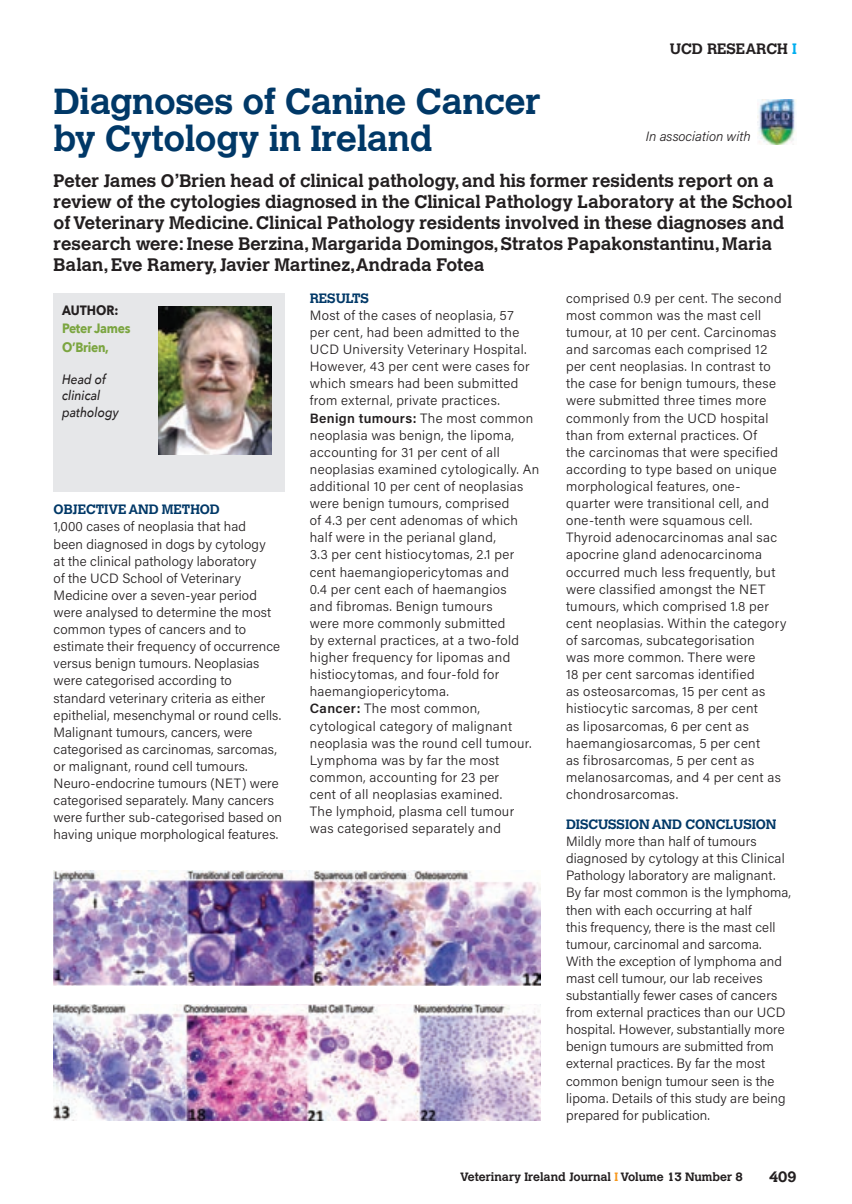
<style>
.page{position:relative;width:852px;height:1204px;background:#fff}
.page>*{position:absolute;margin:0;border:0;box-sizing:border-box;transform-origin:0 0}
.t1{font:700 36px/37.5px "Calvert";letter-spacing:-.01em;color:#003867}
.t2{font:700 18px/21px "Calvert";color:#231f20}
.t3{font:700 15px "Calvert";color:#231f20}
.t4{font:300 13.5px/17.1px "Acumin Pro";letter-spacing:.02em;color:#231f20}
.t5{font:700 13.5px "Calvert";letter-spacing:-.005em;color:#003867}
.t6{font:italic 500 13.5px/16.2px "Avenir Next";color:#231f20;scale:.9 1}
.t7{font:700 13.5px/18.6px "Avenir Next";letter-spacing:-.025em;color:#7ba540;scale:.9 1}
.t8{font:italic 300 13.5px "Acumin Pro";color:#231f20}
.t9{font:700 13.5px "Avenir Next";color:#231f20;scale:.9 1}
.t10{font:700 12px "Calvert";color:#231f20}
.s1{color:#00aeef}
.s2{font-weight:600}
.s3{color:#f7981d}
</style>
<div class="page">
<div style="left:54px;top:293px;width:230px;height:198px;background:#e6e7e9"></div>
<img style="left:158px;top:306px;width:113px;height:149px">
<img style="left:54px;top:871px;width:486px;height:114px">
<img style="left:54px;top:1004px;width:486px;height:117px">
<img style="left:757px;top:99px;width:39px;height:45px">
<p class="t3" style="left:669px;top:39px;width:128px">UCD RESEARCH <span class="s1">I</span></p>
<h1 class="t1" style="left:54px;top:82px;width:488px">Diagnoses of Canine Cancer by Cytology in Ireland</h1>
<p class="t2" style="left:54px;top:169px;width:739px">Peter James O’Brien head of clinical pathology, and his former residents report on a review of the cytologies diagnosed in the Clinical Pathology Laboratory at the School of Veterinary Medicine. Clinical Pathology residents involved in these diagnoses and research were: Inese Berzina, Margarida Domingos, Stratos Papakonstantinu, Maria Balan, Eve Ramery, Javier Martinez,Andrada Fotea</p>
<p class="t9" style="left:62px;top:298px;width:64px">AUTHOR:</p>
<p class="t7" style="left:62px;top:319px;width:77px">Peter James<br>O’Brien,</p>
<p class="t6" style="left:62px;top:371px;width:64px">Head of clinical pathology</p>
<p class="t8" style="left:645px;top:127px;width:106px">In association with</p>
<p class="t4" style="left:566px;top:289px;width:222px">comprised 0.9 per cent. The second most common was the mast cell tumour, at 10 per cent. Carcinomas and sarcomas each comprised 12 per cent neoplasias. In contrast to the case for benign tumours, these were submitted three times more commonly from the UCD hospital than from external practices. Of<br>the carcinomas that were specified according to type based on unique morphological features, one&shy;quarter were transitional cell, and one-tenth were squamous cell.<br>Thyroid adenocarcinomas anal sac apocrine gland adenocarcinoma occurred much less frequently, but were classified amongst the NET tumours, which comprised 1.8 per cent neoplasias. Within the category of sarcomas, subcategorisation<br>was more common. There were<br>18 per cent sarcomas identified<br>as osteosarcomas, 15 per cent as histiocytic sarcomas, 8 per cent<br>as liposarcomas, 6 per cent as haemangiosarcomas, 5 per cent<br>as fibrosarcomas, 5 per cent as melanosarcomas, and 4 per cent as chondrosarcomas.</p>
<p class="t5" style="left:566px;top:815px;width:212px">DISCUSSION AND CONCLUSION</p>
<p class="t4" style="left:566px;top:832px;width:226px">Mildly more than half of tumours diagnosed by cytology at this Clinical Pathology laboratory are malignant.<br>By far most common is the lymphoma, then with each occurring at half<br>this frequency, there is the mast cell tumour, carcinomal and sarcoma.<br>With the exception of lymphoma and mast cell tumour, our lab receives substantially fewer cases of cancers from external practices than our UCD hospital. However, substantially more benign tumours are submitted from external practices. By far the most common benign tumour seen is the lipoma. Details of this study are being prepared for publication.</p>
<p class="t5" style="left:310px;top:289px;width:60px">RESULTS</p>
<p class="t4" style="left:310px;top:306px;width:231px">Most of the cases of neoplasia, 57<br>per cent, had been admitted to the<br>UCD University Veterinary Hospital.<br>However, 43 per cent were cases for which smears had been submitted from external, private practices.<br><span class="s2">Benign tumours:</span> The most common neoplasia was benign, the lipoma, accounting for 31 per cent of all neoplasias examined cytologically. An additional 10 per cent of neoplasias were benign tumours, comprised<br>of 4.3 per cent adenomas of which half were in the perianal gland,<br>3.3 per cent histiocytomas, 2.1 per cent haemangiopericytomas and<br>0.4 per cent each of haemangios<br>and fibromas. Benign tumours<br>were more commonly submitted<br>by external practices, at a two-fold higher frequency for lipomas and histiocytomas, and four-fold for haemangiopericytoma.<br><span class="s2">Cancer:</span> The most common, cytological category of malignant neoplasia was the round cell tumour.<br>Lymphoma was by far the most common, accounting for 23 per<br>cent of all neoplasias examined.<br>The lymphoid, plasma cell tumour was categorised separately and</p>
<p class="t5" style="left:54px;top:501px;width:167px">OBJECTIVE AND METHOD</p>
<p class="t4" style="left:54px;top:518px;width:230px">1,000 cases of neoplasia that had<br>been diagnosed in dogs by cytology<br>at the clinical pathology laboratory<br>of the UCD School of Veterinary Medicine over a seven-year period were analysed to determine the most common types of cancers and to estimate their frequency of occurrence versus benign tumours. Neoplasias were categorised according to standard veterinary criteria as either epithelial, mesenchymal or round cells.<br>Malignant tumours, cancers, were categorised as carcinomas, sarcomas, or malignant, round cell tumours.<br>Neuro-endocrine tumours (NET) were categorised separately. Many cancers were further sub-categorised based on having unique morphological features.</p>
<p class="t10" style="left:460px;top:1169px;width:284px">Veterinary Ireland Journal <span class="s3">I</span> Volume 13 Number 8</p>
<p class="t3" style="left:768px;top:1167px;width:29px">409</p>
</div>
